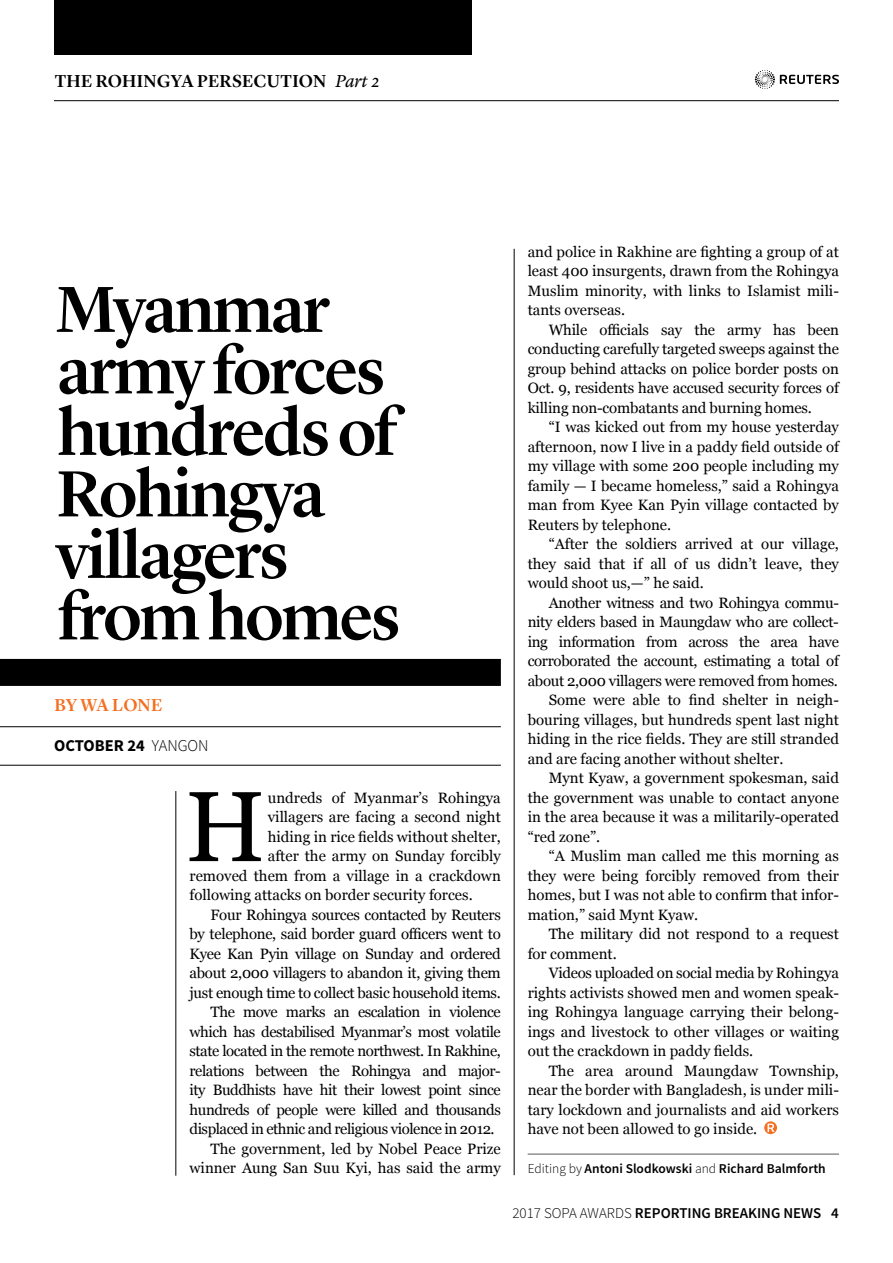
<style>
.page{position:relative;width:893px;height:1263px;background:#fff}
.page>*{position:absolute;margin:0;border:0;box-sizing:border-box;transform-origin:0 0}
.t1{font:99.45px "Georgia";color:#000}
.t2{font:500 67.5px/61.5px "Lyon Display";letter-spacing:-.03em;color:#000}
.t3{font:500 18px "Lyon Display";letter-spacing:.02em;color:#000}
.t4{font:500 18px "Lyon Display";letter-spacing:.005em;color:#f36f21}
.t5{font:700 16.5px "Source Sans Pro";color:#000}
.t6{font:15px/19.5px "Georgia";color:#000;text-align:justify}
.t7{font:15px "Georgia";letter-spacing:-.02em;color:#000}
.t8{font:15px "Georgia";letter-spacing:-.03em;color:#000}
.t9{font:600 15px "Source Sans Pro";color:#000}
.t10{font:600 13.5px "Source Sans Pro";color:#000}
.s1{font-family:"Lyon Text";font-weight:400;font-style:italic}
.s2{font-weight:300}
</style>
<div class="page">
<hr style="left:54px;top:100px;width:785px;height:1px;background:#000">
<svg style="left:755px;top:70px;width:84px;height:19px"></svg>
<div style="left:54px;top:0;width:417px;height:54px;background:#000"></div>
<hr style="left:528px;top:1154px;width:311px;height:1px;background:#58595b">
<svg style="left:764px;top:1121px;width:13px;height:13px"></svg>
<hr style="left:514px;top:249px;width:1px;height:926px;background:#000">
<div style="left:0;top:659px;width:501px;height:27px;background:#000"></div>
<hr style="left:0;top:726px;width:501px;height:1px;background:#000">
<hr style="left:0;top:765px;width:501px;height:1px;background:#000">
<hr style="left:176px;top:791px;width:1px;height:385px;background:#000">
<p class="t3" style="left:55px;top:67px;width:326px">THE ROHINGYA PERSECUTION <span class="s1">Part 2</span></p>
<h2 class="t2" style="left:55px;top:273px;width:347px">Myanmar army forces hundreds of<br>Rohingya villagers from homes</h2>
<p class="t4" style="left:54px;top:692px;width:109px">BY WA LONE</p>
<p class="t5" style="left:54px;top:735px;width:156px">OCTOBER 24 <span class="s2">YANGON</span></p>
<h1 class="t1" style="left:185px;top:754px;width:83px">H</h1>
<p class="t6" style="left:268px;top:787px;width:235px">undreds of Myanmar’s Rohingya</p>
<p class="t6" style="left:268px;top:806px;width:235px">villagers are facing a second night</p>
<p class="t6" style="left:268px;top:826px;width:235px">hiding in rice fields without shelter,</p>
<p class="t6" style="left:268px;top:845px;width:235px">after the army on Sunday forcibly</p>
<p class="t6" style="left:190px;top:865px;width:313px">removed them from a village in a crackdown</p>
<p class="t6" style="left:190px;top:884px;width:285px">following attacks on border security forces.</p>
<p class="t7" style="left:211px;top:903px;width:292px">Four Rohingya sources contacted by Reuters</p>
<p class="t7" style="left:190px;top:923px;width:313px">by telephone, said border guard officers went to</p>
<p class="t7" style="left:190px;top:942px;width:313px">Kyee Kan Pyin village on Sunday and ordered</p>
<p class="t7" style="left:190px;top:962px;width:313px">about 2,000 villagers to abandon it, giving them</p>
<p class="t7" style="left:190px;top:981px;width:313px">just enough time to collect basic household items.</p>
<p class="t8" style="left:211px;top:1001px;width:292px">The move marks an escalation in violence</p>
<p class="t8" style="left:190px;top:1020px;width:313px">which has destabilised Myanmar’s most volatile</p>
<p class="t8" style="left:190px;top:1040px;width:313px">state located in the remote northwest. In Rakhine,</p>
<p class="t8" style="left:190px;top:1059px;width:313px">relations between the Rohingya and major-</p>
<p class="t8" style="left:190px;top:1079px;width:313px">ity Buddhists have hit their lowest point since</p>
<p class="t8" style="left:190px;top:1098px;width:313px">hundreds of people were killed and thousands</p>
<p class="t8" style="left:190px;top:1118px;width:307px">displaced in ethnic and religious violence in 2012.</p>
<p class="t6" style="left:211px;top:1138px;width:292px">The government, led by Nobel Peace Prize</p>
<p class="t6" style="left:190px;top:1157px;width:313px">winner Aung San Suu Kyi, has said the army</p>
<p class="t6" style="left:528px;top:241px;width:313px">and police in Rakhine are fighting a group of at least 400 insurgents, drawn from the Rohingya Muslim minority, with links to Islamist mili&shy;tants overseas.</p>
<p class="t6" style="left:528px;top:319px;width:313px;text-indent:21px">While officials say the army has been conducting carefully targeted sweeps against the group behind attacks on police border posts on Oct. 9, residents have accused security forces of killing non-combatants and burning homes.</p>
<p class="t6" style="left:528px;top:416px;width:313px;text-indent:21px">“I was kicked out from my house yesterday afternoon, now I live in a paddy field outside of my village with some 200 people including my family — I became homeless,” said a Rohingya man from Kyee Kan Pyin village contacted by Reuters by telephone.</p>
<p class="t6" style="left:528px;top:533px;width:313px;text-indent:21px">“After the soldiers arrived at our village, they said that if all of us didn’t leave, they would shoot us,—” he said.</p>
<p class="t7" style="left:549px;top:591px;width:292px">Another witness and two Rohingya commu-</p>
<p class="t7" style="left:528px;top:611px;width:313px">nity elders based in Maungdaw who are collect-</p>
<p class="t7" style="left:528px;top:630px;width:313px">ing information from across the area have</p>
<p class="t7" style="left:528px;top:650px;width:313px">corroborated the account, estimating a total of</p>
<p class="t7" style="left:528px;top:669px;width:312px">about 2,000 villagers were removed from homes.</p>
<p class="t6" style="left:549px;top:689px;width:292px">Some were able to find shelter in neigh-</p>
<p class="t6" style="left:528px;top:709px;width:313px">bouring villages, but hundreds spent last night</p>
<p class="t6" style="left:528px;top:728px;width:313px">hiding in the rice fields. They are still stranded</p>
<p class="t6" style="left:528px;top:748px;width:257px">and are facing another without shelter.</p>
<p class="t6" style="left:549px;top:767px;width:292px">Mynt Kyaw, a government spokesman, said</p>
<p class="t6" style="left:528px;top:787px;width:313px">the government was unable to contact anyone</p>
<p class="t6" style="left:528px;top:806px;width:313px">in the area because it was a militarily-operated</p>
<p class="t6" style="left:528px;top:826px;width:74px">“red zone”.</p>
<p class="t6" style="left:549px;top:845px;width:292px">“A Muslim man called me this morning as</p>
<p class="t6" style="left:528px;top:865px;width:313px">they were being forcibly removed from their</p>
<p class="t6" style="left:528px;top:884px;width:313px">homes, but I was not able to confirm that infor-</p>
<p class="t6" style="left:528px;top:904px;width:172px">mation,” said Mynt Kyaw.</p>
<p class="t6" style="left:549px;top:923px;width:292px">The military did not respond to a request</p>
<p class="t6" style="left:528px;top:943px;width:91px">for comment.</p>
<p class="t7" style="left:549px;top:962px;width:292px">Videos uploaded on social media by Rohingya</p>
<p class="t6" style="left:528px;top:982px;width:313px">rights activists showed men and women speak-</p>
<p class="t6" style="left:528px;top:1001px;width:313px">ing Rohingya language carrying their belong-</p>
<p class="t6" style="left:528px;top:1021px;width:313px">ings and livestock to other villages or waiting</p>
<p class="t6" style="left:528px;top:1040px;width:227px">out the crackdown in paddy fields.</p>
<p class="t6" style="left:549px;top:1060px;width:292px">The area around Maungdaw Township,</p>
<p class="t6" style="left:528px;top:1079px;width:313px">near the border with Bangladesh, is under mili-</p>
<p class="t6" style="left:528px;top:1099px;width:313px">tary lockdown and journalists and aid workers</p>
<p class="t6" style="left:528px;top:1118px;width:231px">have not been allowed to go inside.</p>
<p class="t10" style="left:528px;top:1160px;width:300px"><span class="s2">Editing by</span> Antoni Slodkowski <span class="s2">and</span> Richard Balmforth</p>
<p class="t9" style="left:512px;top:1203px;width:328px"><span class="s2">2017 SOPA AWARDS</span> REPORTING BREAKING NEWS 4</p>
</div>
